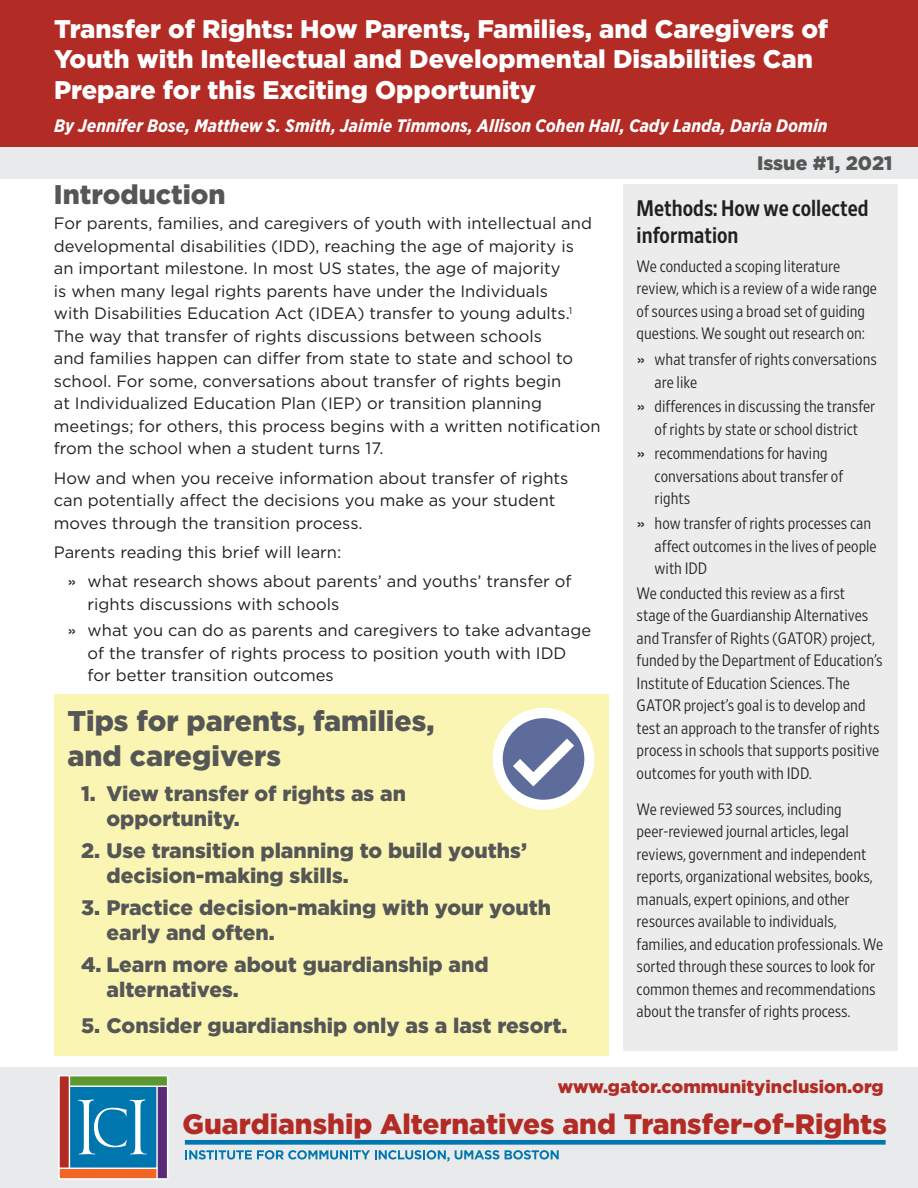
<style>
.page{position:relative;width:918px;height:1188px;background:#fff}
.page>*{position:absolute;margin:0;border:0;box-sizing:border-box;transform-origin:0 0}
.t1{font:900 28.5px/34.2px "Gotham HTF";color:#555656}
.t2{font:900 28.05px "Gotham HTF";color:#b22b25}
.t3{font:900 27px "Gotham HTF";color:#555656}
.t4{font:900 25.5px/30.6px "Gotham";color:#fff}
.t5{font:22.5px/27px "Retina Narrow Med";color:#231f20}
.t6{font:900 21px/25.2px "Gotham HTF";color:#555656}
.t7{font:900 19.5px "Gotham HTF";color:#555656}
.t8{font:italic 700 18px "Gotham Narrow";color:#fff}
.t9{font:900 18px "Gotham HTF";color:#b22b25}
.t10{font:300 16.5px/22.5px "Retina Narrow";color:#231f20}
.t11{font:16.5px/22.5px "Gotham HTF";color:#231f20}
.s1{font-family:"Helvetica"}
.s2{font-family:"Helvetica";font-weight:400}
</style>
<div class="page">
<div style="left:0;top:0;width:918px;height:147px;background:#b22b25"></div>
<div style="left:0;top:1068px;width:918px;height:120px;background:#e9eaeb"></div>
<div style="left:623px;top:184px;width:274px;height:867px;background:#ececec"></div>
<div style="left:0;top:147px;width:918px;height:31px;background:#e9eaeb"></div>
<div style="left:54px;top:694px;width:554px;height:362px;background:#fbf5b4"></div>
<div style="left:493px;top:708px;width:102px;height:102px;background:#fff;border-radius:50%"></div>
<div style="left:503px;top:718px;width:81px;height:82px;background:#5d6c9a;border-radius:50%"></div>
<svg style="left:513px;top:739px;width:61px;height:47px"></svg>
<div style="left:185px;top:1140px;width:701px;height:5px;background:#0077af"></div>
<svg style="left:185px;top:1150px;width:374px;height:11px"></svg>
<svg style="left:58px;top:1075px;width:110px;height:105px;background:#588299"></svg>
<h1 class="t4" style="left:54px;top:13px;width:776px">Transfer of Rights: How Parents, Families, and Caregivers of<br>Youth with Intellectual and Developmental Disabilities Can<br>Prepare for this Exciting Opportunity</h1>
<p class="t8" style="left:54px;top:115px;width:775px">By Jennifer Bose, Matthew S. Smith, Jaimie Timmons, Allison Cohen Hall, Cady Landa, Daria Domin</p>
<h2 class="t3" style="left:54px;top:179px;width:173px">Introduction</h2>
<p class="t11" style="left:54px;top:212px;width:548px">For parents, families, and caregivers of youth with intellectual and developmental disabilities (IDD), reaching the age of majority is<br>an important milestone. In most US states, the age of majority<br>is when many legal rights parents have under the Individuals<br>with Disabilities Education Act (IDEA) transfer to young adults.<sup>1<br></sup>The way that transfer of rights discussions between schools<br>and families happen can differ from state to state and school to school. For some, conversations about transfer of rights begin<br>at Individualized Education Plan (IEP) or transition planning meetings; for others, this process begins with a written notification from the school when a student turns 17.</p>
<p class="t11" style="left:54px;top:466px;width:516px">How and when you receive information about transfer of rights can potentially affect the decisions you make as your student moves through the transition process.</p>
<p class="t11" style="left:54px;top:541px;width:289px">Parents reading this brief will learn:</p>
<p class="t11" style="left:88px;top:570px;width:485px;text-indent:-20px"><span class="s1">»</span> what research shows about parents’ and youths’ transfer of rights discussions with schools</p>
<p class="t11" style="left:88px;top:619px;width:505px;text-indent:-20px"><span class="s1">»</span> what you can do as parents and caregivers to take advantage of the transfer of rights process to position youth with IDD for better transition outcomes</p>
<h3 class="t1" style="left:68px;top:704px;width:368px">Tips for parents, families, and caregivers</h3>
<p class="t6" style="left:106px;top:780px;width:301px;text-indent:-25px">1. View transfer of rights as an opportunity.</p>
<p class="t6" style="left:106px;top:837px;width:422px;text-indent:-25px">2. Use transition planning to build youths’ decision-making skills.</p>
<p class="t6" style="left:106px;top:895px;width:446px;text-indent:-25px">3. Practice decision-making with your youth early and often.</p>
<p class="t6" style="left:106px;top:952px;width:384px;text-indent:-25px">4. Learn more about guardianship and alternatives.</p>
<p class="t6" style="left:81px;top:1012px;width:488px">5. Consider guardianship only as a last resort.</p>
<p class="t7" style="left:757px;top:152px;width:137px">Issue #1, 2021</p>
<h3 class="t5" style="left:637px;top:194px;width:233px">Methods: How we collected information</h3>
<p class="t10" style="left:637px;top:255px;width:242px">We conducted a scoping literature review, which is a review of a wide range of sources using a broad set of guiding questions. We sought out research on:</p>
<p class="t10" style="left:655px;top:348px;width:224px;text-indent:-18px"><span class="s2">»</span> what transfer of rights conversations are like</p>
<p class="t10" style="left:637px;top:395px;width:240px;text-align:center"><span class="s2">»</span> differences in discussing the transfer of rights by state or school district</p>
<p class="t10" style="left:655px;top:442px;width:190px;text-indent:-18px"><span class="s2">»</span> recommendations for having conversations about transfer of rights</p>
<p class="t10" style="left:655px;top:512px;width:224px;text-indent:-18px"><span class="s2">»</span> how transfer of rights processes can affect outcomes in the lives of people with IDD</p>
<p class="t10" style="left:637px;top:582px;width:247px">We conducted this review as a first stage of the Guardianship Alternatives and Transfer of Rights (GATOR) project, funded by the Department of Education’s Institute of Education Sciences. The GATOR project’s goal is to develop and test an approach to the transfer of rights process in schools that supports positive outcomes for youth with IDD.</p>
<p class="t10" style="left:637px;top:798px;width:248px">We reviewed 53 sources, including peer-reviewed journal articles, legal reviews, government and independent reports, organizational websites, books, manuals, expert opinions, and other resources available to individuals, families, and education professionals. We sorted through these sources to look for common themes and recommendations about the transfer of rights process.</p>
<p class="t9" style="left:558px;top:1076px;width:327px">www.gator.communityinclusion.org</p>
<p class="t2" style="left:182px;top:1108px;width:706px">Guardianship Alternatives and Transfer-of-Rights</p>
</div>
